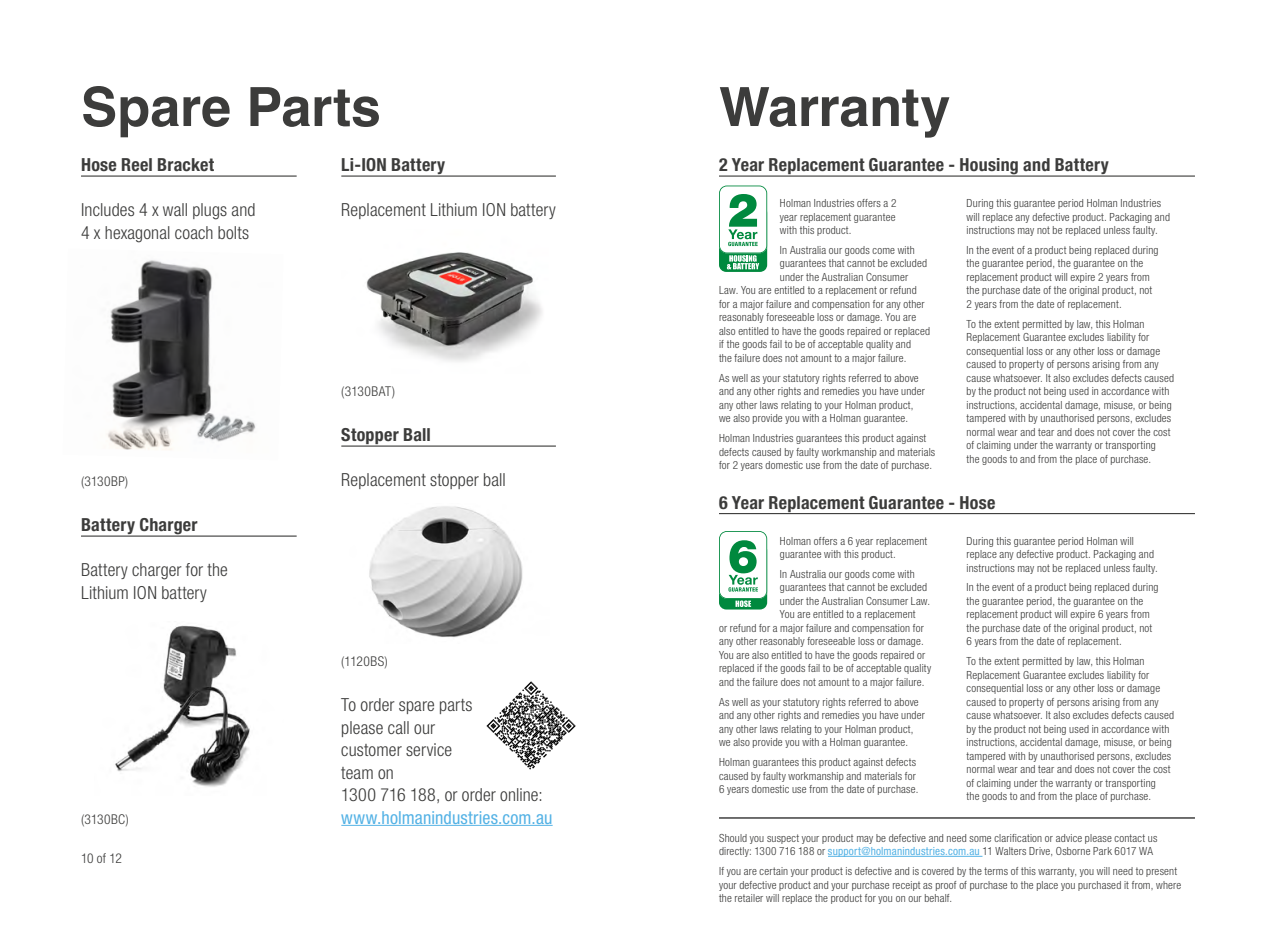
<style>
.page{position:relative;width:1276px;height:944px;background:#fff}
.page>*{position:absolute;margin:0;border:0;box-sizing:border-box;transform-origin:0 0}
.t1{font:700 54px "Helvetica";letter-spacing:-.005em;color:#3c3c3b}
.t2{font:300 condensed 18px/22.5px "Helvetica Neue LT Std";letter-spacing:.01em;color:#3c3c3b}
.t3{font:700 condensed 18px "Helvetica Neue LT Std";letter-spacing:.015em;color:#3c3c3b}
.t4{font:condensed 18px "Helvetica Neue LT Std";letter-spacing:.01em;color:#54b2e5}
.t5{font:300 condensed 13.5px "Helvetica Neue LT Std";letter-spacing:.02em;color:#3c3c3b}
.t6{font:300 condensed 11.25px/13.5px "Helvetica Neue LT Std";letter-spacing:.015em;color:#3c3c3b}
.s1{font-weight:400;color:#54b2e5}
</style>
<div class="page">
<hr style="left:719px;top:176px;width:476px;height:1px;background:#3c3c3b">
<hr style="left:719px;top:513px;width:476px;height:1px;background:#3c3c3b">
<svg style="left:486px;top:681px;width:90px;height:89px"></svg>
<hr style="left:81px;top:176px;width:216px;height:1px;background:#3c3c3b">
<hr style="left:81px;top:536px;width:216px;height:1px;background:#3c3c3b">
<hr style="left:341px;top:176px;width:215px;height:1px;background:#3c3c3b">
<hr style="left:341px;top:446px;width:215px;height:1px;background:#3c3c3b">
<hr style="left:341px;top:825px;width:211px;height:1px;background:#54b2e5">
<img style="left:107px;top:260px;width:149px;height:190px">
<img style="left:115px;top:625px;width:135px;height:162px">
<img style="left:366px;top:252px;width:176px;height:110px">
<img style="left:369px;top:506px;width:154px;height:132px">
<svg style="left:719px;top:186px;width:48px;height:86px"></svg>
<svg style="left:719px;top:531px;width:48px;height:78px"></svg>
<hr style="left:828px;top:856px;width:154px;height:1px;background:#54b2e5">
<hr style="left:719px;top:817px;width:476px;height:1px;background:#000">
<h1 class="t1" style="left:81px;top:63px;width:301px">Spare Parts</h1>
<h2 class="t3" style="left:81px;top:154px;width:135px">Hose Reel Bracket</h2>
<h2 class="t2" style="left:81px;top:198px;width:176px">Includes 4 x wall plugs and<br>4 x hexagonal coach bolts</h2>
<h2 class="t3" style="left:341px;top:154px;width:105px">Li-ION Battery</h2>
<h2 class="t2" style="left:341px;top:198px;width:216px">Replacement Lithium ION battery</h2>
<p class="t5" style="left:81px;top:473px;width:49px">(3130BP)</p>
<h2 class="t3" style="left:81px;top:514px;width:118px">Battery Charger</h2>
<h2 class="t2" style="left:81px;top:558px;width:148px">Battery charger for the<br>Lithium ION battery</h2>
<p class="t5" style="left:81px;top:811px;width:49px">(3130BC)</p>
<p class="t5" style="left:81px;top:850px;width:42px">10 of 12</p>
<p class="t5" style="left:341px;top:383px;width:55px">(3130BAT)</p>
<h2 class="t3" style="left:341px;top:424px;width:91px">Stopper Ball</h2>
<h2 class="t2" style="left:341px;top:468px;width:166px">Replacement stopper ball</h2>
<p class="t5" style="left:341px;top:653px;width:48px">(1120BS)</p>
<h2 class="t2" style="left:341px;top:693px;width:203px">To order spare parts<br>please call our<br>customer service<br>team on<br>1300 716 188, or order online:</h2>
<h2 class="t4" style="left:341px;top:807px;width:213px">www.holmanindustries.com.au</h2>
<h1 class="t1" style="left:719px;top:63px;width:233px">Warranty</h1>
<h2 class="t3" style="left:719px;top:154px;width:391px">2 Year Replacement Guarantee - Housing and Battery</h2>
<p class="t6" style="left:780px;top:196px;width:118px;text-align:justify">Holman Industries offers a 2 year replacement guarantee with this product.</p>
<p class="t6" style="left:780px;top:243px;width:136px">In Australia our goods come with</p>
<p class="t6" style="left:780px;top:257px;width:149px">guarantees that cannot be excluded</p>
<p class="t6" style="left:780px;top:270px;width:130px">under the Australian Consumer</p>
<p class="t6" style="left:719px;top:284px;width:199px">Law. You are entitled to a replacement or refund</p>
<p class="t6" style="left:719px;top:297px;width:207px">for a major failure and compensation for any other</p>
<p class="t6" style="left:719px;top:311px;width:199px">reasonably foreseeable loss or damage. You are</p>
<p class="t6" style="left:719px;top:324px;width:212px">also entitled to have the goods repaired or replaced</p>
<p class="t6" style="left:719px;top:338px;width:193px">if the goods fail to be of acceptable quality and</p>
<p class="t6" style="left:719px;top:351px;width:189px">the failure does not amount to a major failure.</p>
<p class="t6" style="left:719px;top:371px;width:207px">As well as your statutory rights referred to above and any other rights and remedies you have under any other laws relating to your Holman product, we also provide you with a Holman guarantee.</p>
<p class="t6" style="left:719px;top:431px;width:218px">Holman Industries guarantees this product against defects caused by faulty workmanship and materials for 2 years domestic use from the date of purchase.</p>
<p class="t6" style="left:966px;top:196px;width:205px">During this guarantee period Holman Industries will replace any defective product. Packaging and instructions may not be replaced unless faulty.</p>
<p class="t6" style="left:966px;top:243px;width:193px">In the event of a product being replaced during the guarantee period, the guarantee on the replacement product will expire 2 years from the purchase date of the original product, not 2 years from the date of replacement.</p>
<p class="t6" style="left:966px;top:317px;width:209px">To the extent permitted by law, this Holman Replacement Guarantee excludes liability for consequential loss or any other loss or damage caused to property of persons arising from any cause whatsoever. It also excludes defects caused by the product not being used in accordance with instructions, accidental damage, misuse, or being tampered with by unauthorised persons, excludes normal wear and tear and does not cover the cost of claiming under the warranty or transporting<br>the goods to and from the place of purchase.</p>
<h2 class="t3" style="left:719px;top:491px;width:278px">6 Year Replacement Guarantee - Hose</h2>
<p class="t6" style="left:780px;top:534px;width:149px">Holman offers a 6 year replacement guarantee with this product.</p>
<p class="t6" style="left:780px;top:567px;width:136px">In Australia our goods come with</p>
<p class="t6" style="left:780px;top:581px;width:149px">guarantees that cannot be excluded</p>
<p class="t6" style="left:780px;top:594px;width:152px">under the Australian Consumer Law.</p>
<p class="t6" style="left:780px;top:608px;width:137px">You are entitled to a replacement</p>
<p class="t6" style="left:719px;top:621px;width:206px">or refund for a major failure and compensation for</p>
<p class="t6" style="left:719px;top:635px;width:206px">any other reasonably foreseeable loss or damage.</p>
<p class="t6" style="left:719px;top:648px;width:208px">You are also entitled to have the goods repaired or</p>
<p class="t6" style="left:719px;top:662px;width:214px">replaced if the goods fail to be of acceptable quality</p>
<p class="t6" style="left:719px;top:675px;width:207px">and the failure does not amount to a major failure.</p>
<p class="t6" style="left:719px;top:695px;width:207px">As well as your statutory rights referred to above and any other rights and remedies you have under any other laws relating to your Holman product, we also provide you with a Holman guarantee.</p>
<p class="t6" style="left:719px;top:755px;width:201px">Holman guarantees this product against defects caused by faulty workmanship and materials for<br>6 years domestic use from the date of purchase.</p>
<p class="t6" style="left:966px;top:534px;width:193px">During this guarantee period Holman will replace any defective product. Packaging and instructions may not be replaced unless faulty.</p>
<p class="t6" style="left:966px;top:581px;width:193px">In the event of a product being replaced during the guarantee period, the guarantee on the replacement product will expire 6 years from the purchase date of the original product, not 6 years from the date of replacement.</p>
<p class="t6" style="left:966px;top:654px;width:209px">To the extent permitted by law, this Holman Replacement Guarantee excludes liability for consequential loss or any other loss or damage caused to property of persons arising from any cause whatsoever. It also excludes defects caused by the product not being used in accordance with instructions, accidental damage, misuse, or being tampered with by unauthorised persons, excludes normal wear and tear and does not cover the cost of claiming under the warranty or transporting<br>the goods to and from the place of purchase.</p>
<p class="t6" style="left:719px;top:831px;width:440px">Should you suspect your product may be defective and need some clarification or advice please contact us directly: 1300 716 188 or <span class="s1">support@holmanindustries.com.au</span> 11 Walters Drive, Osborne Park 6017 WA</p>
<p class="t6" style="left:719px;top:864px;width:464px">If you are certain your product is defective and is covered by the terms of this warranty, you will need to present your defective product and your purchase receipt as proof of purchase to the place you purchased it from, where the retailer will replace the product for you on our behalf.</p>
</div>
